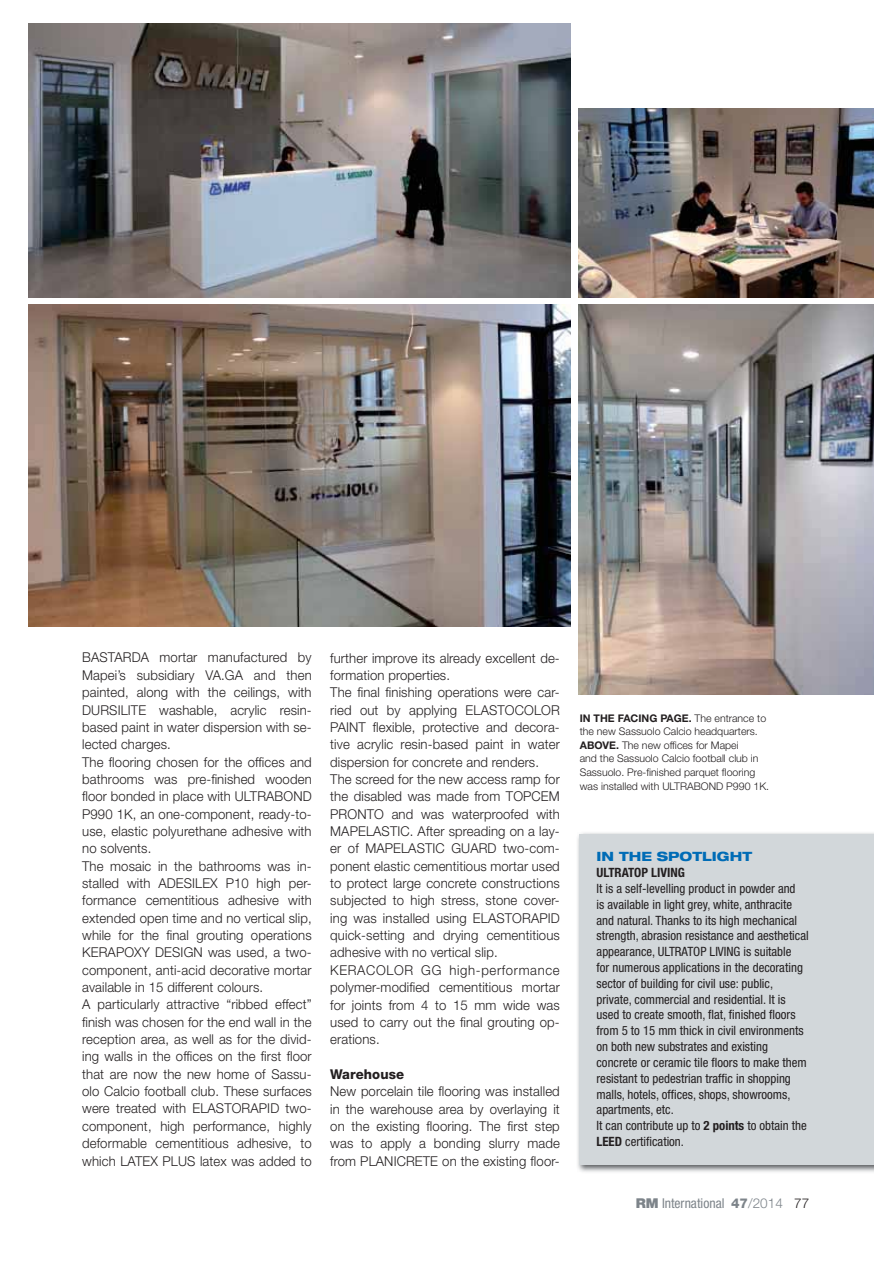
<style>
.page{position:relative;width:893px;height:1263px;background:#fff}
.page>*{position:absolute;margin:0;border:0;box-sizing:border-box;transform-origin:0 0}
.t1{font:300 13.5px/17.4px "Helvetica Neue LT Std";letter-spacing:.01em;color:#231f20}
.t2{font:condensed 13.5px "Helvetica Neue LT Std";color:#7d848a}
.t3{font:800 13.5px "Helvetica Neue LT Std";letter-spacing:.01em;color:#231f20}
.t4{font:condensed 12.75px/15.9px "Helvetica Neue LT Std";color:#231f20}
.t5{font:800 expanded 12.75px "Helvetica Neue LT Std";color:#006cb6}
.t6{font:700 condensed 12.75px "Helvetica Neue LT Std";color:#231f20}
.t7{font:300 10.5px/13.6px "Helvetica Neue LT Std";color:#231f20}
.s1{font-weight:700}
.s2{font-weight:900;font-stretch:normal}
.s3{font-weight:800;font-stretch:normal}
.s4{font-weight:300;font-stretch:normal}
.s5{font-weight:300;font-stretch:normal;color:#231f20}
</style>
<div class="page">
<img style="left:28px;top:304px;width:542px;height:323px">
<img style="left:578px;top:109px;width:295px;height:188px">
<img style="left:28px;top:23px;width:542px;height:274px">
<img style="left:579px;top:304px;width:294px;height:390px">
<img style="left:577px;top:833px;width:296px;height:339px">
<div style="left:579px;top:834px;width:294px;height:330px;background:#d2d7da"></div>
<p class="t1" style="left:82px;top:651px;width:231px">BASTARDA mortar manufactured by Mapei’s subsidiary VA.GA and then painted, along with the ceilings, with DURSILITE washable, acrylic resin&shy;based paint in water dispersion with se&shy;lected charges.<br>The flooring chosen for the offices and bathrooms was pre-finished wooden floor bonded in place with ULTRABOND P990 1K, an one-component, ready-to&shy;use, elastic polyurethane adhesive with no solvents.<br>The mosaic in the bathrooms was in&shy;stalled with ADESILEX P10 high per&shy;formance cementitious adhesive with extended open time and no vertical slip, while for the final grouting operations KERAPOXY DESIGN was used, a two&shy;component, anti-acid decorative mortar available in 15 different colours.<br>A particularly attractive “ribbed effect” finish was chosen for the end wall in the reception area, as well as for the divid&shy;ing walls in the offices on the first floor that are now the new home of Sassu&shy;olo Calcio football club. These surfaces were treated with ELASTORAPID two&shy;component, high performance, highly deformable cementitious adhesive, to which LATEX PLUS latex was added to</p>
<p class="t1" style="left:330px;top:651px;width:231px">further improve its already excellent de&shy;formation properties.<br>The final finishing operations were car&shy;ried out by applying ELASTOCOLOR PAINT flexible, protective and decora&shy;tive acrylic resin-based paint in water dispersion for concrete and renders.<br>The screed for the new access ramp for the disabled was made from TOPCEM PRONTO and was waterproofed with MAPELASTIC. After spreading on a lay&shy;er of MAPELASTIC GUARD two-com&shy;ponent elastic cementitious mortar used to protect large concrete constructions subjected to high stress, stone cover&shy;ing was installed using ELASTORAPID quick-setting and drying cementitious adhesive with no vertical slip.<br>KERACOLOR GG high-performance polymer-modified cementitious mortar for joints from 4 to 15 mm wide was used to carry out the final grouting op&shy;erations.</p>
<p class="t3" style="left:330px;top:1069px;width:75px">Warehouse</p>
<p class="t1" style="left:330px;top:1084px;width:231px;text-align:justify">New porcelain tile flooring was installed in the warehouse area by overlaying it on the existing flooring. The first step was to apply a bonding slurry made from PLANICRETE on the existing floor-</p>
<p class="t7" style="left:579px;top:712px;width:191px"><span class="s1">IN THE FACING PAGE.</span> The entrance to the new Sassuolo Calcio headquarters.<br><span class="s1">ABOVE.</span> The new offices for Mapei<br>and the Sassuolo Calcio football club in Sassuolo. Pre-finished parquet flooring was installed with ULTRABOND P990 1K.</p>
<p class="t5" style="left:596px;top:852px;width:157px">IN THE SPOTLIGHT</p>
<p class="t6" style="left:596px;top:868px;width:90px">ULTRATOP LIVING</p>
<p class="t4" style="left:596px;top:882px;width:214px">It is a self-levelling product in powder and<br>is available in light grey, white, anthracite and natural. Thanks to its high mechanical strength, abrasion resistance and aesthetical appearance, ULTRATOP LIVING is suitable<br>for numerous applications in the decorating sector of building for civil use: public, private, commercial and residential. It is used to create smooth, flat, finished floors from 5 to 15 mm thick in civil environments on both new substrates and existing concrete or ceramic tile floors to make them resistant to pedestrian traffic in shopping malls, hotels, offices, shops, showrooms, apartments, etc.<br>It can contribute up to <span class="s1">2 points</span> to obtain the <span class="s1">LEED</span> certification.</p>
<p class="t2" style="left:636px;top:1198px;width:175px"><span class="s2">RM</span> International <span class="s3">47</span><span class="s4">/2014</span> <span class="s5">77</span></p>
</div>
